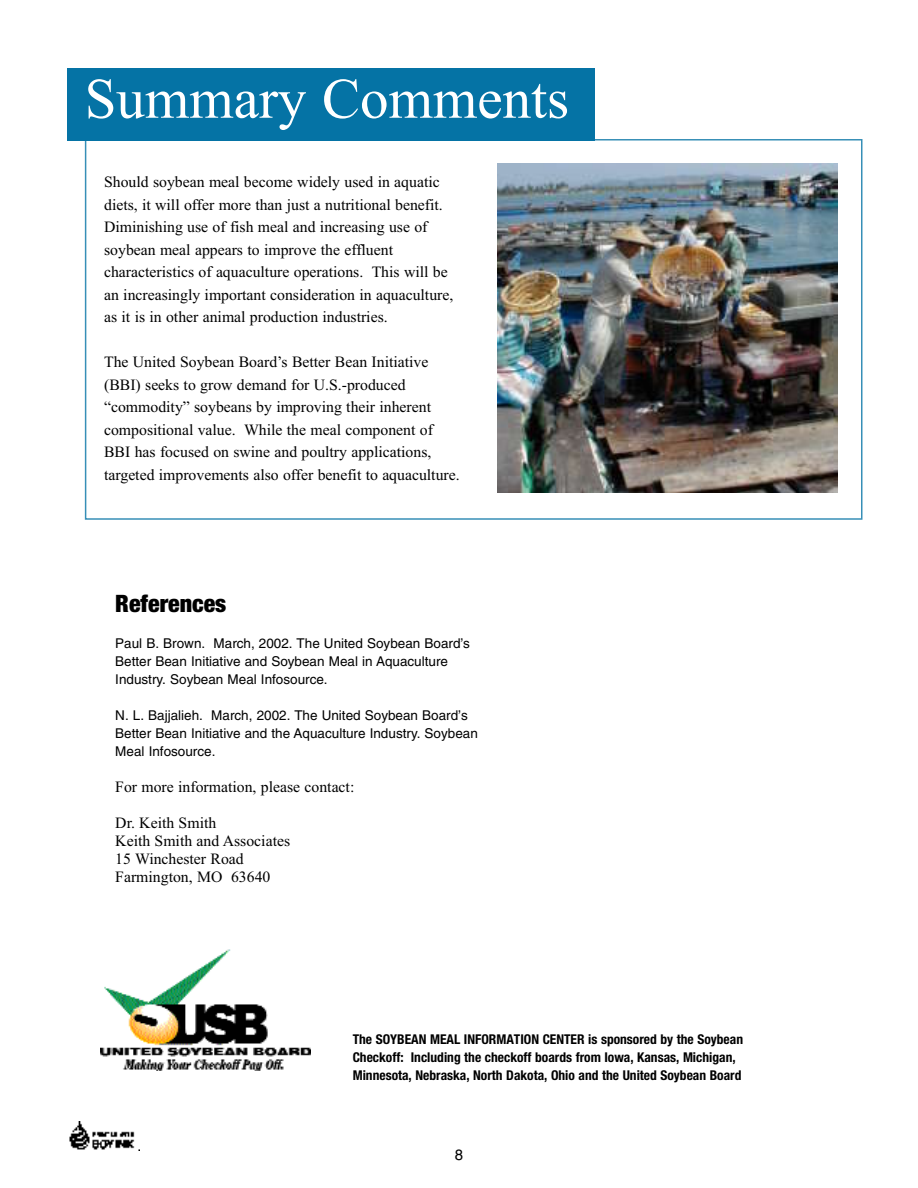
<style>
.page{position:relative;width:918px;height:1188px;background:#fff}
.page>*{position:absolute;margin:0;border:0;box-sizing:border-box;transform-origin:0 0}
.t1{font:57px "Times New Roman";color:#fff}
.t2{font:900 condensed 24px "Helvetica Neue";color:#000}
.t3{font:15.75px/22.5px "Times New Roman";color:#000}
.t4{font:15px "Helvetica";color:#000}
.t5{font:13.5px/18px "Helvetica";color:#000}
.t6{font:700 condensed 13.5px/18px "Helvetica Neue";color:#000}
</style>
<div class="page">
<img style="left:100px;top:949px;width:211px;height:122px">
<img style="left:69px;top:1121px;width:71px;height:29px">
<div style="left:85px;top:139px;width:777px;height:381px;border:2px solid #378fb7"></div>
<div style="left:68px;top:68px;width:527px;height:72px;background:#0573a5"></div>
<img style="left:497px;top:164px;width:341px;height:329px">
<h1 class="t1" style="left:85px;top:65px;width:486px">Summary Comments</h1>
<p class="t3" style="left:104px;top:171px;width:351px">Should soybean meal become widely used in aquatic diets, it will offer more than just a nutritional benefit.<br>Diminishing use of fish meal and increasing use of soybean meal appears to improve the effluent characteristics of aquaculture operations. This will be an increasingly important consideration in aquaculture, as it is in other animal production industries.</p>
<p class="t3" style="left:104px;top:351px;width:357px">The United Soybean Board’s Better Bean Initiative (BBI) seeks to grow demand for U.S.-produced “commodity” soybeans by improving their inherent compositional value. While the meal component of BBI has focused on swine and poultry applications, targeted improvements also offer benefit to aquaculture.</p>
<h2 class="t2" style="left:115px;top:589px;width:113px">References</h2>
<p class="t5" style="left:115px;top:636px;width:356px">Paul B. Brown. March, 2002. The United Soybean Board’s<br>Better Bean Initiative and Soybean Meal in Aquaculture<br>Industry. Soybean Meal Infosource.</p>
<p class="t5" style="left:115px;top:708px;width:364px">N. L. Bajjalieh. March, 2002. The United Soybean Board’s<br>Better Bean Initiative and the Aquaculture Industry. Soybean<br>Meal Infosource.</p>
<p class="t3" style="left:115px;top:775px;width:241px">For more information, please contact:</p>
<p class="t3" style="left:115px;top:814px;width:176px;line-height:18px">Dr. Keith Smith<br>Keith Smith and Associates<br>15 Winchester Road<br>Farmington, MO 63640</p>
<p class="t6" style="left:353px;top:1030px;width:392px">The SOYBEAN MEAL INFORMATION CENTER is sponsored by the Soybean<br>Checkoff: Including the checkoff boards from Iowa, Kansas, Michigan,<br>Minnesota, Nebraska, North Dakota, Ohio and the United Soybean Board</p>
<p class="t4" style="left:455px;top:1149px;width:10px">8</p>
</div>
